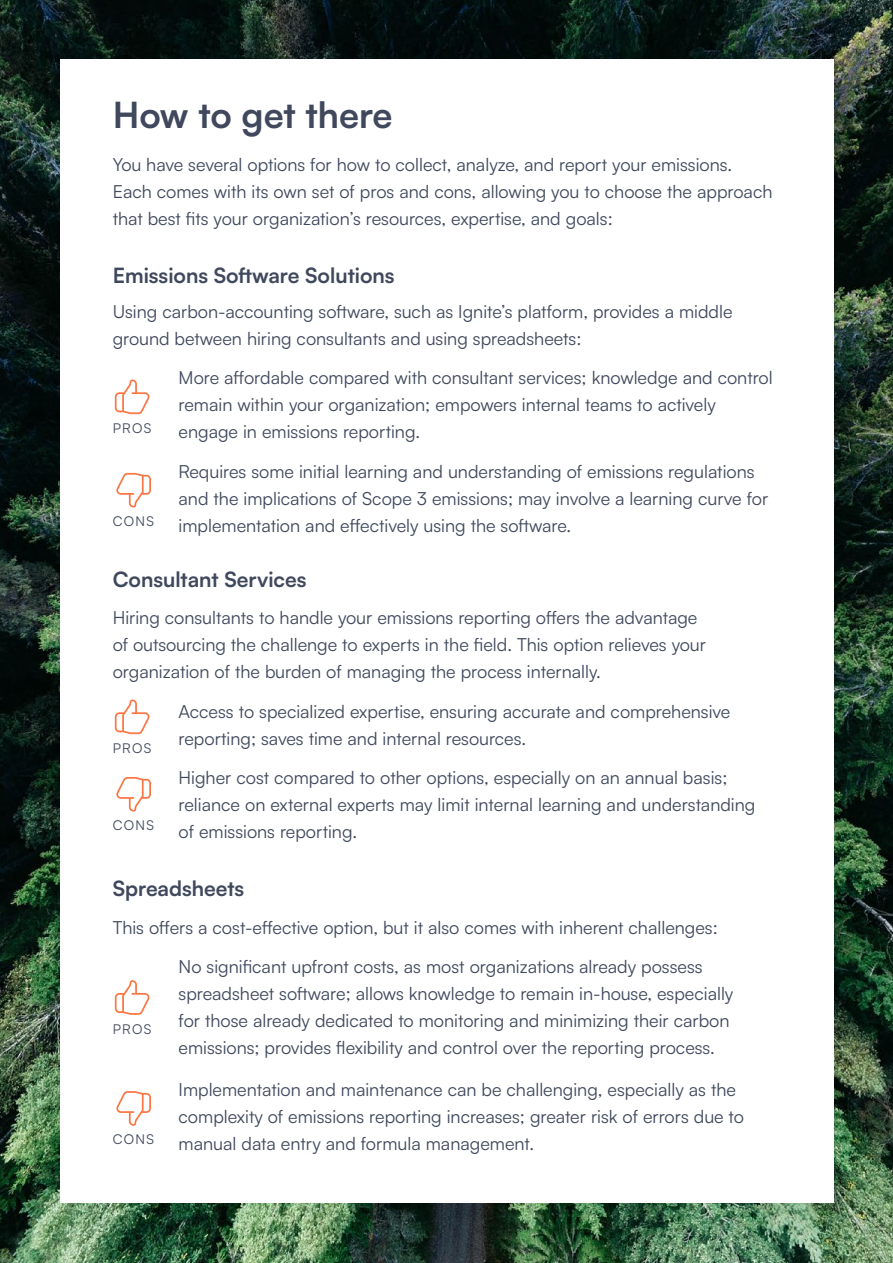
<style>
.page{position:relative;width:893px;height:1263px;background:#fff}
.page>*{position:absolute;margin:0;border:0;box-sizing:border-box;transform-origin:0 0}
.t1{font:700 36px "Satoshi";color:#3f485c}
.t2{font:700 21px "Satoshi";color:#3f485c}
.t3{font:18px/27px "Satoshi";color:#3f485c}
.t4{font:13.5px "Satoshi";letter-spacing:.1em;color:#3f485c}
</style>
<div class="page">
<img style="left:0;top:0;width:893px;height:1263px">
<div style="left:60px;top:60px;width:773px;height:1143px;background:#fff"></div>
<svg style="left:115px;top:379px;width:34px;height:35px"></svg>
<svg style="left:115px;top:699px;width:34px;height:35px"></svg>
<svg style="left:115px;top:980px;width:34px;height:35px"></svg>
<svg style="left:116px;top:473px;width:35px;height:34px"></svg>
<svg style="left:116px;top:777px;width:35px;height:34px"></svg>
<svg style="left:116px;top:1091px;width:35px;height:35px"></svg>
<h1 class="t1" style="left:113px;top:88px;width:281px">How to get there</h1>
<p class="t3" style="left:113px;top:150px;width:661px">You have several options for how to collect, analyze, and report your emissions.<br>Each comes with its own set of pros and cons, allowing you to choose the approach that best fits your organization’s resources, expertise, and goals:</p>
<p class="t2" style="left:113px;top:260px;width:283px">Emissions Software Solutions</p>
<p class="t3" style="left:113px;top:297px;width:621px">Using carbon-accounting software, such as Ignite’s platform, provides a middle ground between hiring consultants and using spreadsheets:</p>
<p class="t3" style="left:179px;top:363px;width:596px">More affordable compared with consultant services; knowledge and control remain within your organization; empowers internal teams to actively engage in emissions reporting.</p>
<p class="t4" style="left:113px;top:419px;width:40px">PROS</p>
<p class="t4" style="left:113px;top:512px;width:43px">CONS</p>
<p class="t3" style="left:179px;top:457px;width:591px">Requires some initial learning and understanding of emissions regulations and the implications of Scope 3 emissions; may involve a learning curve for implementation and effectively using the software.</p>
<p class="t2" style="left:113px;top:564px;width:195px">Consultant Services</p>
<p class="t3" style="left:113px;top:603px;width:595px">Hiring consultants to handle your emissions reporting offers the advantage of outsourcing the challenge to experts in the field. This option relieves your organization of the burden of managing the process internally.</p>
<p class="t4" style="left:113px;top:739px;width:40px">PROS</p>
<p class="t4" style="left:113px;top:816px;width:43px">CONS</p>
<p class="t3" style="left:179px;top:697px;width:553px">Access to specialized expertise, ensuring accurate and comprehensive reporting; saves time and internal resources.</p>
<p class="t3" style="left:179px;top:763px;width:578px">Higher cost compared to other options, especially on an annual basis; reliance on external experts may limit internal learning and understanding of emissions reporting.</p>
<p class="t2" style="left:113px;top:873px;width:133px">Spreadsheets</p>
<p class="t3" style="left:113px;top:913px;width:607px">This offers a cost-effective option, but it also comes with inherent challenges:</p>
<p class="t4" style="left:113px;top:1020px;width:40px">PROS</p>
<p class="t4" style="left:113px;top:1130px;width:43px">CONS</p>
<p class="t3" style="left:179px;top:952px;width:556px">No significant upfront costs, as most organizations already possess spreadsheet software; allows knowledge to remain in-house, especially for those already dedicated to monitoring and minimizing their carbon emissions; provides flexibility and control over the reporting process.</p>
<p class="t3" style="left:179px;top:1075px;width:567px">Implementation and maintenance can be challenging, especially as the complexity of emissions reporting increases; greater risk of errors due to manual data entry and formula management.</p>
</div>
